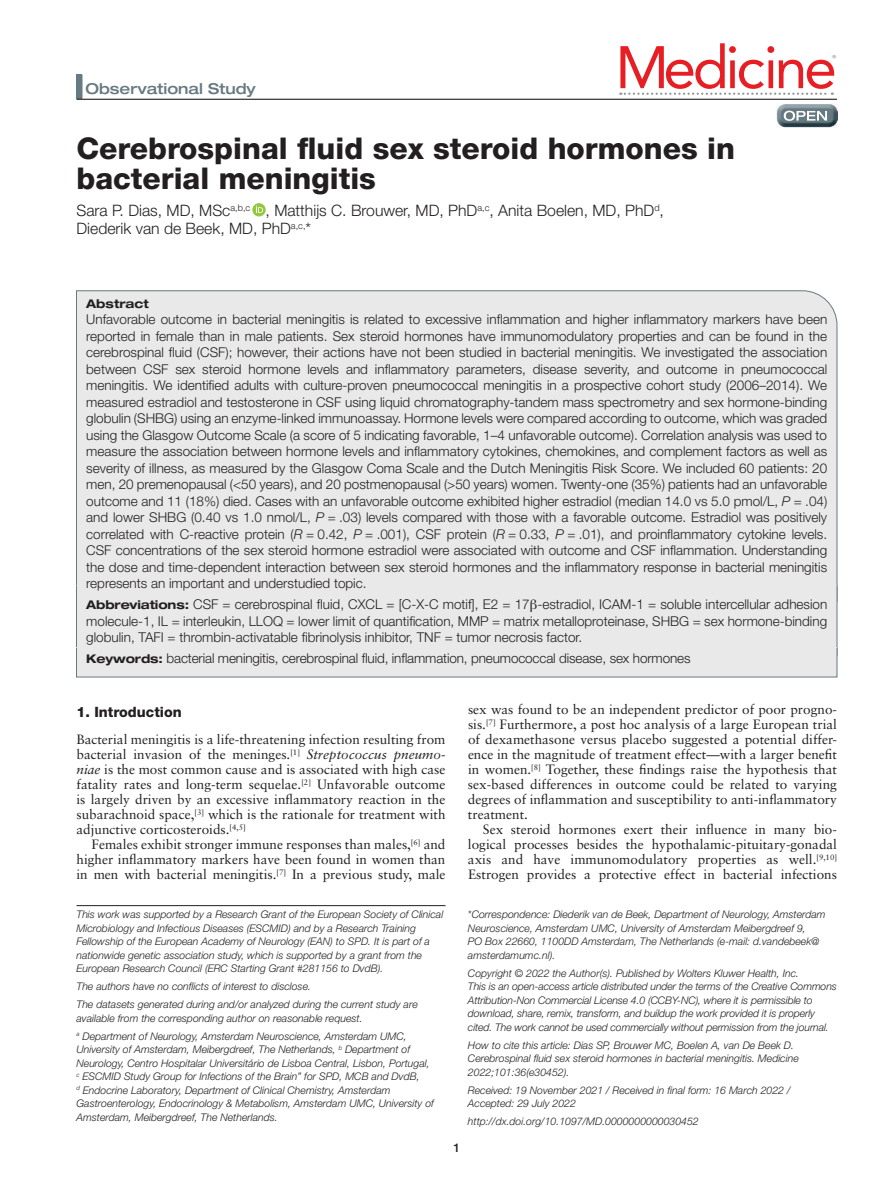
<style>
.page{position:relative;width:891px;height:1188px;background:#fff}
.page>*{position:absolute;margin:0;border:0;box-sizing:border-box;transform-origin:0 0}
.t1{font:59.4px "Avenir";letter-spacing:-.06em;color:#e71e24}
.t2{font:800 30px/30px "Helvetica Neue LT Std";color:#231f20}
.t3{font:300 15.75px/18px "Helvetica Neue LT Std";color:#231f20}
.t4{font:500 expanded 15px "Helvetica Neue LT Std";color:#667981}
.t5{font:800 14.25px "Helvetica Neue LT Std";color:#231f20}
.t6{font:300 13.5px/16.5px "Helvetica Neue LT Std";color:#231f20;text-align:justify}
.t7{font:13.5px/15px "Sabon LT Std";color:#231f20;text-align:justify}
.t8{font:700 expanded 12px "Helvetica Neue LT Std";color:#231f20}
.t9{font:500 12px "Helvetica Neue LT Std";color:#231f20}
.t10{font:italic 300 10.5px/13.5px "Helvetica Neue LT Std";color:#231f20}
.t11{font:500 10.35px "Akzidenz Grotesk BE";color:#909295}
.s1{font-style:italic}
.s2{font-weight:700;font-stretch:expanded;font-size:12px}
.s3{font-family:"Gandhari Unicode";font-weight:400}
</style>
<div class="page">
<div style="left:76px;top:74px;width:6px;height:25px;background:#677981"></div>
<hr style="left:76px;top:99px;width:761px;height:1px;background:#231f20">
<img style="left:776px;top:104px;width:61px;height:24px">
<svg style="left:784px;top:111px;width:43px;height:10px"></svg>
<svg style="left:620px;top:93px;width:213px;height:2px"></svg>
<div style="left:76px;top:290px;width:762px;height:312px;background:#e9e9e9"></div>
<div style="left:76px;top:585px;width:761px;height:72px;background:#e9e9e9"></div>
<div style="left:76px;top:648px;width:761px;height:29px;background:#e9e9e9"></div>
<svg style="left:252px;top:203px;width:14px;height:13px"></svg>
<svg style="left:256px;top:206px;width:7px;height:7px"></svg>
<hr style="left:76px;top:905px;width:370px;height:1px;background:#231f20">
<p class="t4" style="left:86px;top:80px;width:172px">Observational Study</p>
<h1 class="t1" style="left:615px;top:33px;width:223px">Medicine</h1>
<p class="t11" style="left:832px;top:52px;width:6px">®</p>
<h2 class="t2" style="left:76px;top:134px;width:660px">Cerebrospinal fluid sex steroid hormones in bacterial meningitis</h2>
<p class="t3" style="left:76px;top:201px;width:589px">Sara P. Dias, MD, MSc<sup>a,b,c</sup> , Matthijs C. Brouwer, MD, PhD<sup>a,c</sup>, Anita Boelen, MD, PhD<sup>d</sup>,<br>Diederik van de Beek, MD, PhD<sup>a,c,</sup>*</p>
<p class="t8" style="left:86px;top:296px;width:64px">Abstract</p>
<p class="t6" style="left:86px;top:311px;width:743px">Unfavorable outcome in bacterial meningitis is related to excessive inflammation and higher inflammatory markers have been reported in female than in male patients. Sex steroid hormones have immunomodulatory properties and can be found in the cerebrospinal fluid (CSF); however, their actions have not been studied in bacterial meningitis. We investigated the association between CSF sex steroid hormone levels and inflammatory parameters, disease severity, and outcome in pneumococcal meningitis. We identified adults with culture-proven pneumococcal meningitis in a prospective cohort study (2006–2014). We measured estradiol and testosterone in CSF using liquid chromatography-tandem mass spectrometry and sex hormone-binding globulin (SHBG) using an enzyme-linked immunoassay. Hormone levels were compared according to outcome, which was graded using the Glasgow Outcome Scale (a score of 5 indicating favorable, 1–4 unfavorable outcome). Correlation analysis was used to measure the association between hormone levels and inflammatory cytokines, chemokines, and complement factors as well as severity of illness, as measured by the Glasgow Coma Scale and the Dutch Meningitis Risk Score. We included 60 patients: 20 men, 20 premenopausal (&lt;50 years), and 20 postmenopausal (&gt;50 years) women. Twenty-one (35%) patients had an unfavorable outcome and 11 (18%) died. Cases with an unfavorable outcome exhibited higher estradiol (median 14.0 vs 5.0 pmol/L, <span class="s1">P</span> = .04) and lower SHBG (0.40 vs 1.0 nmol/L, <span class="s1">P</span> = .03) levels compared with those with a favorable outcome. Estradiol was positively correlated with C-reactive protein (<span class="s1">R</span> = 0.42, <span class="s1">P</span> = .001), CSF protein (<span class="s1">R</span> = 0.33, <span class="s1">P</span> = .01), and proinflammatory cytokine levels.<br>CSF concentrations of the sex steroid hormone estradiol were associated with outcome and CSF inflammation. Understanding the dose and time-dependent interaction between sex steroid hormones and the inflammatory response in bacterial meningitis represents an important and understudied topic.</p>
<p class="t6" style="left:86px;top:596px;width:743px"><span class="s2">Abbreviations:</span> CSF = cerebrospinal fluid, CXCL = [C-X-C motif], E2 = 17<span class="s3">β</span>-estradiol, ICAM-1 = soluble intercellular adhesion molecule-1, IL = interleukin, LLOQ = lower limit of quantification, MMP = matrix metalloproteinase, SHBG = sex hormone-binding globulin, TAFI = thrombin-activatable fibrinolysis inhibitor, TNF = tumor necrosis factor.</p>
<p class="t6" style="left:86px;top:650px;width:606px"><span class="s2">Keywords:</span> bacterial meningitis, cerebrospinal fluid, inflammation, pneumococcal disease, sex hormones</p>
<p class="t5" style="left:76px;top:704px;width:107px">1. Introduction</p>
<p class="t7" style="left:76px;top:732px;width:371px">Bacterial meningitis is a life-threatening infection resulting from bacterial invasion of the meninges.<sup>[1]</sup> <span class="s1">Streptococcus pneumo&shy;niae</span> is the most common cause and is associated with high case fatality rates and long-term sequelae.<sup>[2]</sup> Unfavorable outcome is largely driven by an excessive inflammatory reaction in the subarachnoid space,<sup>[3]</sup> which is the rationale for treatment with adjunctive corticosteroids.<sup>[4,5]</sup></p>
<p class="t7" style="left:76px;top:837px;width:371px;text-indent:15px">Females exhibit stronger immune responses than males,<sup>[6]</sup> and higher inflammatory markers have been found in women than in men with bacterial meningitis.<sup>[7]</sup> In a previous study, male</p>
<p class="t7" style="left:468px;top:702px;width:371px">sex was found to be an independent predictor of poor progno&shy;sis.<sup>[7]</sup> Furthermore, a post hoc analysis of a large European trial of dexamethasone versus placebo suggested a potential differ&shy;ence in the magnitude of treatment effect—with a larger benefit in women.<sup>[8]</sup> Together, these findings raise the hypothesis that sex-based differences in outcome could be related to varying degrees of inflammation and susceptibility to anti-inflammatory treatment.</p>
<p class="t7" style="left:468px;top:822px;width:371px;text-indent:15px">Sex steroid hormones exert their influence in many bio&shy;logical processes besides the hypothalamic-pituitary-gonadal axis and have immunomodulatory properties as well.<sup>[9,10] </sup>Estrogen provides a protective effect in bacterial infections</p>
<p class="t10" style="left:76px;top:907px;width:368px">This work was supported by a Research Grant of the European Society of Clinical Microbiology and Infectious Diseases (ESCMID) and by a Research Training Fellowship of the European Academy of Neurology (EAN) to SPD. It is part of a nationwide genetic association study, which is supported by a grant from the European Research Council (ERC Starting Grant #281156 to DvdB).</p>
<p class="t10" style="left:76px;top:977px;width:343px;line-height:18px">The authors have no conflicts of interest to disclose.<br>The datasets generated during and/or analyzed during the current study are</p>
<p class="t10" style="left:76px;top:1009px;width:332px;line-height:18px">available from the corresponding author on reasonable request.<br><sup>a</sup> Department of Neurology, Amsterdam Neuroscience, Amsterdam UMC,</p>
<p class="t10" style="left:76px;top:1042px;width:359px">University of Amsterdam, Meibergdreef, The Netherlands, <sup>b</sup> Department of Neurology, Centro Hospitalar Universitário de Lisboa Central, Lisbon, Portugal, <sup>c</sup> ESCMID Study Group for Infections of the Brain” for SPD, MCB and DvdB,<br><sup>d</sup> Endocrine Laboratory, Department of Clinical Chemistry, Amsterdam Gastroenterology, Endocrinology &amp; Metabolism, Amsterdam UMC, University of Amsterdam, Meibergdreef, The Netherlands.</p>
<p class="t9" style="left:453px;top:1140px;width:8px">1</p>
<p class="t10" style="left:468px;top:907px;width:359px">*Correspondence: Diederik van de Beek, Department of Neurology, Amsterdam Neuroscience, Amsterdam UMC, University of Amsterdam Meibergdreef 9,<br>PO Box 22660, 1100DD Amsterdam, The Netherlands (e-mail: d.vandebeek@ amsterdamumc.nl).</p>
<p class="t10" style="left:468px;top:966px;width:370px">Copyright © 2022 the Author(s). Published by Wolters Kluwer Health, Inc.<br>This is an open-access article distributed under the terms of the Creative Commons Attribution-Non Commercial License 4.0 (CCBY-NC), where it is permissible to download, share, remix, transform, and buildup the work provided it is properly cited. The work cannot be used commercially without permission from the journal.</p>
<p class="t10" style="left:468px;top:1038px;width:332px">How to cite this article: Dias SP, Brouwer MC, Boelen A, van De Beek D.<br>Cerebrospinal fluid sex steroid hormones in bacterial meningitis. Medicine<br>2022;101:36(e30452).</p>
<p class="t10" style="left:468px;top:1083px;width:324px">Received: 19 November 2021 / Received in final form: 16 March 2022 /<br>Accepted: 29 July 2022</p>
<p class="t10" style="left:468px;top:1114px;width:232px">http://dx.doi.org/10.1097/MD.0000000000030452</p>
</div>
